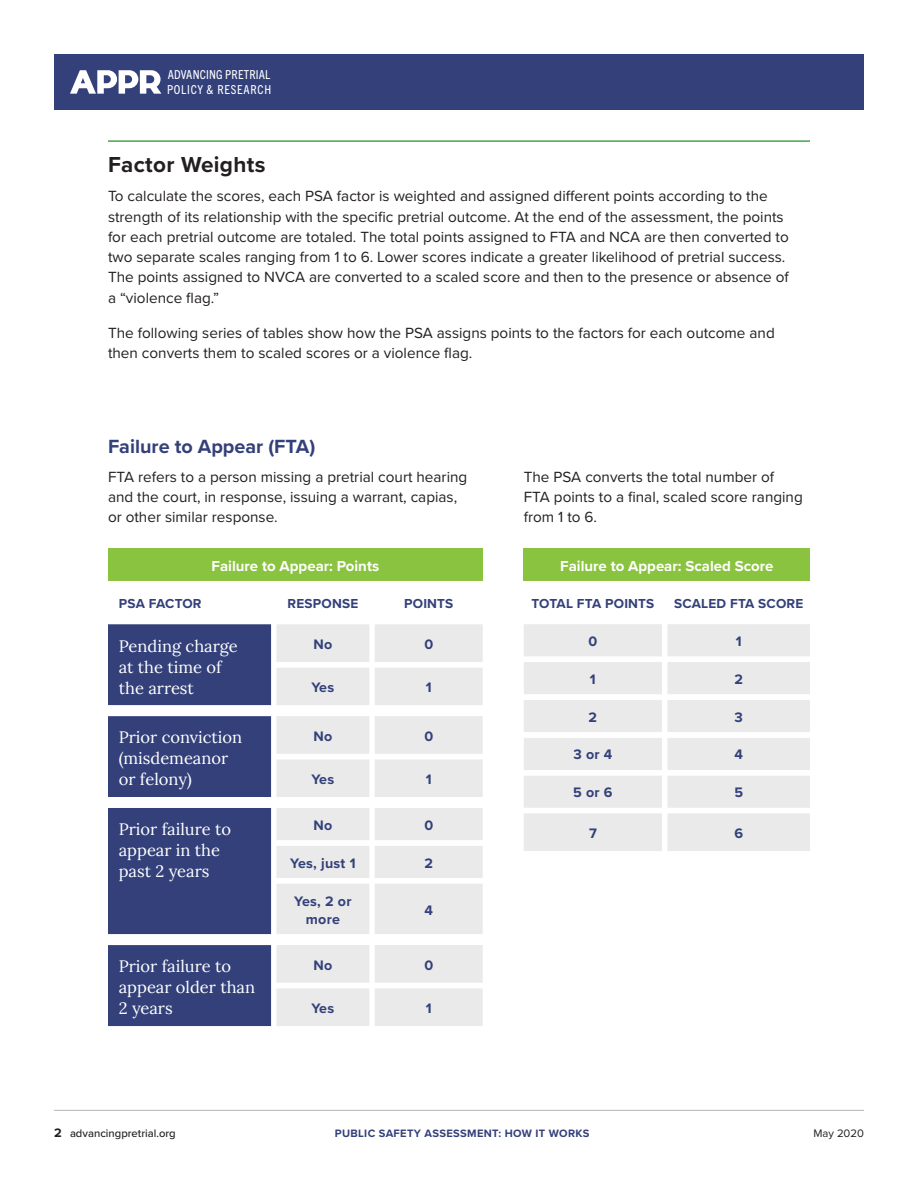
<style>
.page{position:relative;width:918px;height:1188px;background:#fff}
.page>*{position:absolute;margin:0;border:0;box-sizing:border-box;transform-origin:0 0}
.head{font:700 22.5px "Proxima Nova";letter-spacing:.015em;color:#231f20}
.subhead_blue{font:700 19.8px "Proxima Nova";color:#33407a}
.table_body_serif_whi{font:16.5px/21px "Lora";color:#fff}
.body{font:15.3px/20.2px "Proxima Nova";color:#231f20}
.body_space_after{font:15.3px/20.2px "Proxima Nova";color:#231f20}
.table_header_green_b{font:700 15px "Proxima Nova";color:#fff}
.grey_cell_text{font:700 14.25px/18px "Proxima Nova";letter-spacing:.02em;color:#33407a;text-align:center}
.table_subhead_blue_c{font:700 13.5px "Proxima Nova";letter-spacing:.015em;color:#33407a}
.table_subhead_blue{font:700 13.5px "Proxima Nova";letter-spacing:.01em;color:#33407a}
.t1{font:condensed 12.45px/14.5px "Trade Gothic Next LT Pro";letter-spacing:.015em;color:#fff}
.t2{font:500 11.25px "Proxima Nova";color:#231f20}
.t3{font:11.25px "Proxima Nova";color:#231f20}
.t4{font:700 11.1px "Proxima Nova";letter-spacing:.03em;color:#33407a}
.s1{font-weight:700;font-size:12.75px}
</style>
<div class="page">
<div style="left:54px;top:54px;width:810px;height:56px;background:#33407a"></div>
<svg style="left:70px;top:70px;width:91px;height:24px"></svg>
<hr style="left:108px;top:140px;width:702px;height:2px;background:#45a447">
<div style="left:108px;top:549px;width:375px;height:32px;background:#8ac33f"></div>
<div style="left:108px;top:624px;width:163px;height:402px;background:#33407a"></div>
<div style="left:276px;top:624px;width:207px;height:402px;background:#e9eae9"></div>
<svg style="left:108px;top:662px;width:375px;height:326px"></svg>
<div style="left:524px;top:549px;width:286px;height:32px;background:#8ac33f"></div>
<div style="left:524px;top:624px;width:286px;height:227px;background:#e9eae9"></div>
<svg style="left:524px;top:657px;width:286px;height:156px;fill:#e9eae9"></svg>
<hr style="left:54px;top:1110px;width:810px;height:1px;background:#b8b5b4">
<p class="t1" style="left:167px;top:67px;width:106px">ADVANCING PRETRIAL<br>POLICY &amp; RESEARCH</p>
<p class="head" style="left:108px;top:148px;width:159px">Factor Weights</p>
<p class="body" style="left:108px;top:185px;width:682px">To calculate the scores, each PSA factor is weighted and assigned different points according to the strength of its relationship with the specific pretrial outcome. At the end of the assessment, the points for each pretrial outcome are totaled. The total points assigned to FTA and NCA are then converted to two separate scales ranging from 1 to 6. Lower scores indicate a greater likelihood of pretrial success.<br>The points assigned to NVCA are converted to a scaled score and then to the presence or absence of a “violence flag.”</p>
<p class="body" style="left:108px;top:322px;width:668px">The following series of tables show how the PSA assigns points to the factors for each outcome and then converts them to scaled scores or a violence flag.</p>
<p class="subhead_blue" style="left:108px;top:432px;width:209px">Failure to Appear (FTA)</p>
<p class="body_space_after" style="left:108px;top:466px;width:361px">FTA refers to a person missing a pretrial court hearing and the court, in response, issuing a warrant, capias, or other similar response.</p>
<p class="table_header_green_b" style="left:212px;top:555px;width:169px">Failure to Appear: Points</p>
<p class="table_subhead_blue" style="left:119px;top:593px;width:84px">PSA FACTOR</p>
<p class="table_subhead_blue_c" style="left:288px;top:593px;width:72px">RESPONSE</p>
<p class="table_subhead_blue_c" style="left:404px;top:593px;width:51px">POINTS</p>
<p class="table_body_serif_whi" style="left:119px;top:634px;width:120px">Pending charge at the time of the arrest</p>
<p class="grey_cell_text" style="left:313px;top:635px;width:20px">No</p>
<p class="grey_cell_text" style="left:424px;top:635px;width:10px">0</p>
<p class="grey_cell_text" style="left:312px;top:678px;width:24px">Yes</p>
<p class="grey_cell_text" style="left:426px;top:678px;width:7px">1</p>
<p class="table_body_serif_whi" style="left:119px;top:726px;width:125px">Prior conviction (misdemeanor or felony)</p>
<p class="grey_cell_text" style="left:313px;top:727px;width:20px">No</p>
<p class="grey_cell_text" style="left:424px;top:727px;width:10px">0</p>
<p class="grey_cell_text" style="left:312px;top:770px;width:24px">Yes</p>
<p class="grey_cell_text" style="left:426px;top:770px;width:7px">1</p>
<p class="table_body_serif_whi" style="left:119px;top:818px;width:114px">Prior failure to appear in the past 2 years</p>
<p class="grey_cell_text" style="left:313px;top:816px;width:20px">No</p>
<p class="grey_cell_text" style="left:424px;top:816px;width:10px">0</p>
<p class="grey_cell_text" style="left:290px;top:853px;width:67px">Yes, just 1</p>
<p class="grey_cell_text" style="left:424px;top:853px;width:10px">2</p>
<p class="grey_cell_text" style="left:294px;top:891px;width:59px">Yes, 2 or more</p>
<p class="grey_cell_text" style="left:425px;top:900px;width:10px">4</p>
<p class="table_body_serif_whi" style="left:119px;top:955px;width:138px">Prior failure to appear older than<br>2 years</p>
<p class="grey_cell_text" style="left:313px;top:956px;width:20px">No</p>
<p class="grey_cell_text" style="left:424px;top:956px;width:10px">0</p>
<p class="grey_cell_text" style="left:312px;top:999px;width:24px">Yes</p>
<p class="grey_cell_text" style="left:426px;top:999px;width:7px">1</p>
<p class="body_space_after" style="left:524px;top:466px;width:281px">The PSA converts the total number of<br>FTA points to a final, scaled score ranging from 1 to 6.</p>
<p class="table_header_green_b" style="left:560px;top:555px;width:215px">Failure to Appear: Scaled Score</p>
<p class="table_subhead_blue_c" style="left:531px;top:593px;width:124px">TOTAL FTA POINTS</p>
<p class="table_subhead_blue_c" style="left:674px;top:593px;width:131px">SCALED FTA SCORE</p>
<p class="grey_cell_text" style="left:589px;top:632px;width:10px">0</p>
<p class="grey_cell_text" style="left:736px;top:632px;width:7px">1</p>
<p class="grey_cell_text" style="left:590px;top:670px;width:7px">1</p>
<p class="grey_cell_text" style="left:734px;top:670px;width:10px">2</p>
<p class="grey_cell_text" style="left:589px;top:708px;width:10px">2</p>
<p class="grey_cell_text" style="left:735px;top:708px;width:10px">3</p>
<p class="grey_cell_text" style="left:573px;top:745px;width:40px">3 or 4</p>
<p class="grey_cell_text" style="left:734px;top:745px;width:10px">4</p>
<p class="grey_cell_text" style="left:573px;top:783px;width:41px">5 or 6</p>
<p class="grey_cell_text" style="left:734px;top:783px;width:10px">5</p>
<p class="grey_cell_text" style="left:589px;top:824px;width:9px">7</p>
<p class="grey_cell_text" style="left:734px;top:824px;width:10px">6</p>
<p class="t2" style="left:54px;top:1125px;width:123px"><span class="s1">2</span> advancingpretrial.org</p>
<p class="t4" style="left:335px;top:1125px;width:256px">PUBLIC SAFETY ASSESSMENT: HOW IT WORKS</p>
<p class="t3" style="left:814px;top:1125px;width:52px">May 2020</p>
</div>
